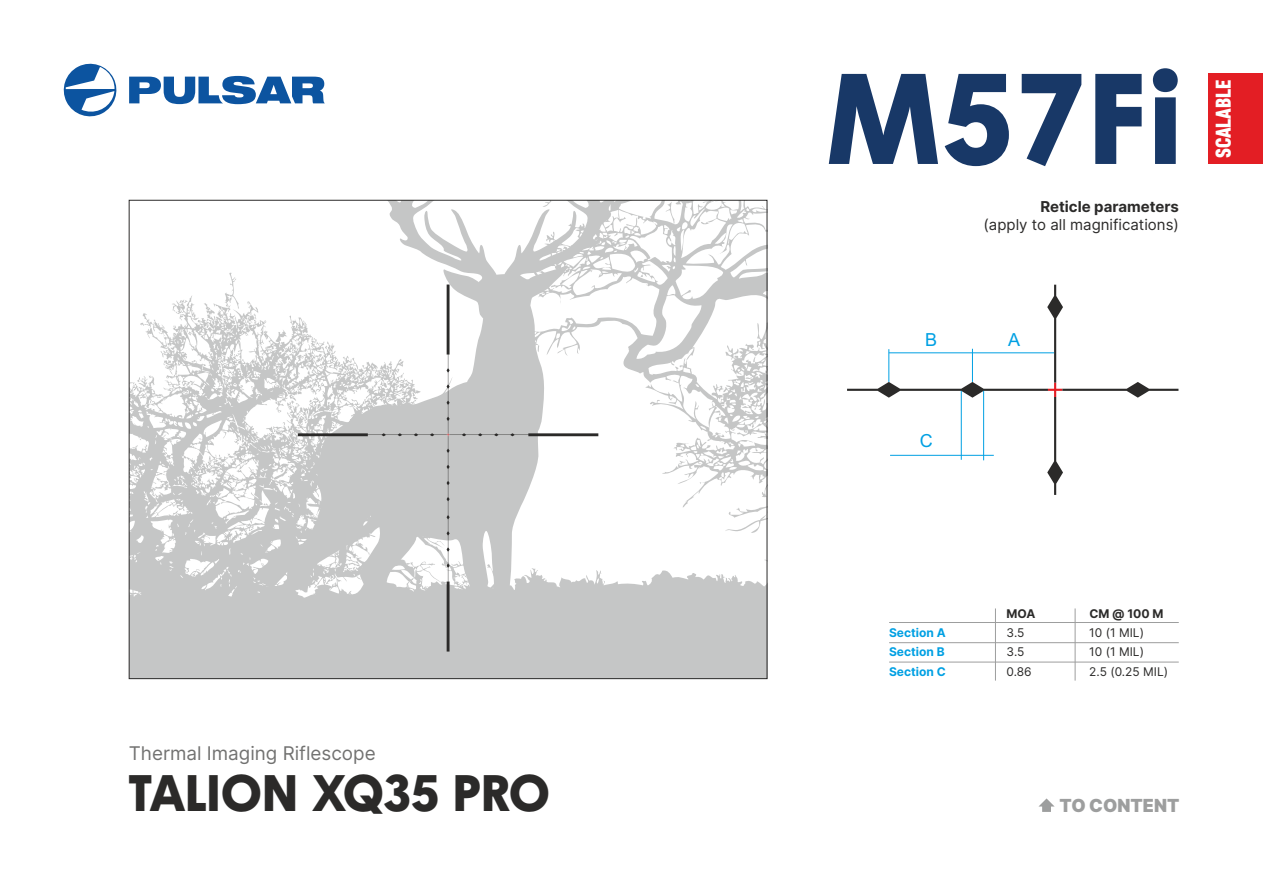
<style>
.page{position:relative;width:1263px;height:893px;background:#fff}
.page>*{position:absolute;margin:0;border:0;box-sizing:border-box;transform-origin:0 0}
.t1{font:800 125.4px "Century Gothic";color:#183867}
.t2{font:800 49.95px "Century Gothic";letter-spacing:-.025em;color:#2b2a29}
.t3{font:900 21.3px "Core Sans D77 Cn";color:#fefefe}
.t4{font:18.9px "Inter";color:#727271}
.t5{font:900 18px "Inter";color:#9d9e9e}
.t6{font:18px "Arial";color:#00a0e3}
.t7{font:15px "Inter";color:#2b2a29}
.t8{font:700 15px "Inter";color:#2b2a29}
.t9{font:12px/19.5px "Inter";color:#2b2a29}
.t10{font:700 12px/19.5px "Inter";color:#00a0e3;text-align:justify}
.t11{font:700 12px "Inter";color:#2b2a29}
</style>
<div class="page">
<svg style="left:131px;top:202px;width:634px;height:475px"></svg>
<svg style="left:131px;top:272px;width:454px;height:381px;fill:#c6c7c7"></svg>
<svg style="left:287px;top:202px;width:332px;height:402px"></svg>
<svg style="left:298px;top:285px;width:300px;height:367px"></svg>
<svg style="left:129px;top:76px;width:196px;height:28px"></svg>
<svg style="left:63px;top:63px;width:54px;height:54px"></svg>
<div style="left:1209px;top:74px;width:54px;height:90px;background:#e31e24"></div>
<svg style="left:847px;top:285px;width:331px;height:210px"></svg>
<hr style="left:972px;top:349px;width:1px;height:33px;background:#00a0e3">
<hr style="left:888px;top:349px;width:1px;height:33px;background:#00a0e3">
<hr style="left:889px;top:353px;width:165px;height:1px;background:#00a0e3">
<hr style="left:961px;top:391px;width:1px;height:69px;background:#00a0e3">
<hr style="left:983px;top:391px;width:1px;height:69px;background:#00a0e3">
<hr style="left:890px;top:455px;width:104px;height:1px;background:#00a0e3">
<hr style="left:889px;top:622px;width:290px;height:1px;background:#9d9e9e">
<hr style="left:995px;top:608px;width:1px;height:73px;background:#9d9e9e">
<hr style="left:1075px;top:608px;width:1px;height:73px;background:#9d9e9e">
<hr style="left:889px;top:642px;width:290px;height:1px;background:#9d9e9e">
<hr style="left:889px;top:662px;width:290px;height:1px;background:#9d9e9e">
<svg style="left:1038px;top:798px;width:17px;height:14px"></svg>
<h3 class="t4" style="left:129px;top:742px;width:248px">Thermal Imaging Riflescope</h3>
<h2 class="t2" style="left:129px;top:774px;width:423px">TALION XQ35 PRO</h2>
<h1 class="t1" style="left:825px;top:70px;width:359px">M57Fi</h1>
<p class="t8" style="left:1040px;top:197px;width:140px">Reticle parameters</p>
<p class="t7" style="left:983px;top:216px;width:197px">(apply to all magnifications)</p>
<h3 class="t3" style="left:1215px;top:158px;width:80px;rotate:-90deg">SCALABLE</h3>
<h3 class="t6" style="left:925px;top:333px;width:14px">B</h3>
<h3 class="t6" style="left:1008px;top:333px;width:14px">A</h3>
<h3 class="t6" style="left:920px;top:434px;width:14px">C</h3>
<p class="t10" style="left:889px;top:622px;width:58px">Section A Section B Section C</p>
<p class="t11" style="left:1006px;top:606px;width:30px">MOA</p>
<p class="t11" style="left:1089px;top:606px;width:76px">CM @ 100 M</p>
<p class="t9" style="left:1007px;top:622px;width:27px">3.5<br>3.5<br>0.86</p>
<p class="t9" style="left:1089px;top:623px;width:80px">10 (1 MIL)<br>10 (1 MIL)<br>2.5 (0.25 MIL)</p>
<h3 class="t5" style="left:1059px;top:794px;width:121px">TO CONTENT</h3>
</div>
